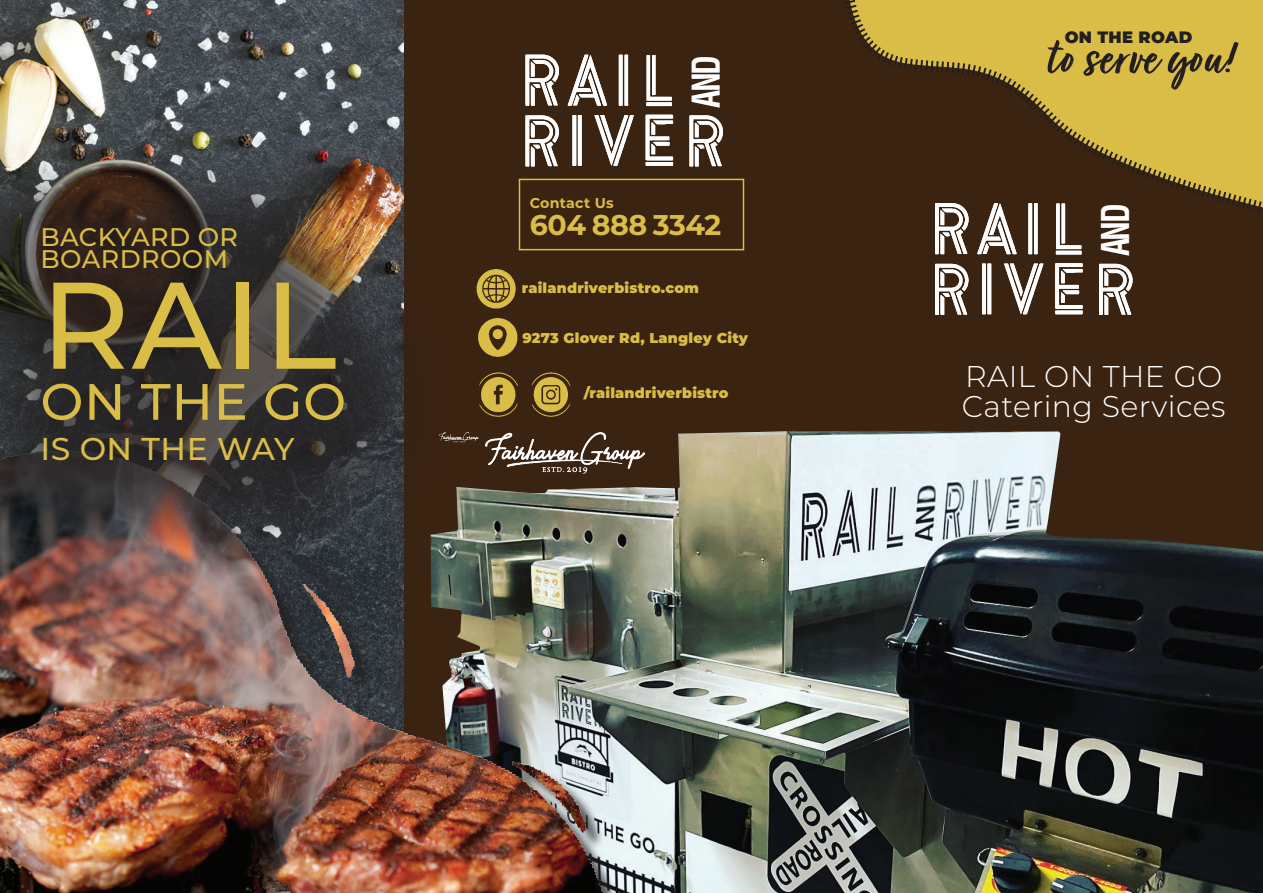
<style>
.page{position:relative;width:1263px;height:893px;background:#3a2311}
.page>*{position:absolute;margin:0;border:0;box-sizing:border-box;transform-origin:0 0}
.Body_Copy_1_-_Justif{font:500 123px "Montserrat";color:#d9bd47}
.Body_Copy_1_-_Justif-2{font:57.15px "Turbinado Bold Pro";letter-spacing:.015em;color:#231f20}
.Body_Copy_1_-_Justif-3{font:500 51px "Montserrat";letter-spacing:.015em;color:#d9bd47}
.t1{font:700 condensed 37.35px "Helvetica LT Std";letter-spacing:-.08em;color:#fff;scale:.87 1}
.Body_Copy_1_-_Justif-4{font:500 31.5px "Montserrat";letter-spacing:.015em;color:#d9bd47}
.Body_Copy_1_-_Justif-5{font:300 30px "Montserrat";letter-spacing:.015em;color:#fff}
.Body_Copy_1_-_Justif-6{font:700 28.5px "Montserrat";letter-spacing:-.015em;color:#d9bd47}
.Body_Copy_1_-_Justif-7{font:500 25.5px "Montserrat";letter-spacing:.015em;color:#d9bd47}
.Body_Copy_1_-_Justif-8{font:900 16.5px "Montserrat";letter-spacing:.015em;color:#231f20}
.Body_Copy_1_-_Justif-9{font:900 14.25px "Montserrat";letter-spacing:.015em;color:#d9bd47}
.Body_Copy_1_-_Justif-10{font:700 14.25px "Montserrat";letter-spacing:.015em;color:#d9bd47}
</style>
<div class="page">
<img style="left:0;top:0;width:404px;height:146px">
<svg style="left:845px;top:0;width:418px;height:224px"></svg>
<img style="left:445px;top:431px;width:818px;height:462px">
<div style="left:0;top:436px;width:624px;height:457px;background:#231f20;opacity:.75"></div>
<div style="left:519px;top:179px;width:225px;height:71px;border:2px solid #d9bd47"></div>
<img style="left:476px;top:269px;width:40px;height:40px">
<img style="left:478px;top:318px;width:40px;height:39px">
<img style="left:479px;top:372px;width:92px;height:45px">
<div style="left:0;top:146px;width:445px;height:417px;background:#231f20;opacity:.75"></div>
<img style="left:485px;top:433px;width:160px;height:41px">
<img style="left:439px;top:433px;width:39px;height:10px">
<svg style="left:572px;top:115px;width:10px;height:51px"></svg>
<svg style="left:619px;top:55px;width:9px;height:51px"></svg>
<svg style="left:594px;top:115px;width:40px;height:51px"></svg>
<svg style="left:646px;top:55px;width:26px;height:51px"></svg>
<svg style="left:568px;top:55px;width:39px;height:51px"></svg>
<svg style="left:646px;top:115px;width:27px;height:51px"></svg>
<svg style="left:525px;top:55px;width:34px;height:51px"></svg>
<svg style="left:689px;top:115px;width:34px;height:51px"></svg>
<svg style="left:525px;top:115px;width:34px;height:51px"></svg>
<svg style="left:982px;top:263px;width:9px;height:51px"></svg>
<svg style="left:1028px;top:203px;width:10px;height:51px"></svg>
<svg style="left:1004px;top:263px;width:39px;height:51px"></svg>
<svg style="left:1056px;top:203px;width:26px;height:52px"></svg>
<svg style="left:977px;top:203px;width:39px;height:51px"></svg>
<svg style="left:1055px;top:263px;width:28px;height:51px"></svg>
<svg style="left:935px;top:203px;width:33px;height:51px"></svg>
<svg style="left:1099px;top:264px;width:33px;height:51px"></svg>
<svg style="left:935px;top:264px;width:33px;height:51px"></svg>
<p class="Body_Copy_1_-_Justif-7" style="left:40px;top:219px;width:199px">BACKYARD OR</p>
<p class="Body_Copy_1_-_Justif-7" style="left:40px;top:241px;width:189px">BOARDROOM</p>
<p class="Body_Copy_1_-_Justif" style="left:40px;top:239px;width:298px">RAIL</p>
<p class="Body_Copy_1_-_Justif-3" style="left:40px;top:366px;width:307px">ON THE GO</p>
<p class="Body_Copy_1_-_Justif-4" style="left:40px;top:427px;width:256px">IS ON THE WAY</p>
<p class="t1" style="left:683px;top:108px;width:62px;rotate:-90deg">AND</p>
<p class="Body_Copy_1_-_Justif-10" style="left:530px;top:193px;width:85px">Contact Us</p>
<p class="Body_Copy_1_-_Justif-6" style="left:530px;top:205px;width:193px">604 888 3342</p>
<p class="Body_Copy_1_-_Justif-9" style="left:522px;top:277px;width:179px">railandriverbistro.com</p>
<p class="Body_Copy_1_-_Justif-9" style="left:522px;top:327px;width:227px">9273 Glover Rd, Langley City</p>
<p class="Body_Copy_1_-_Justif-9" style="left:584px;top:382px;width:146px">/railandriverbistro</p>
<p class="Body_Copy_1_-_Justif-8" style="left:1065px;top:25px;width:129px">ON THE ROAD</p>
<p class="Body_Copy_1_-_Justif-2" style="left:1046px;top:27px;width:190px">to serve you!</p>
<p class="t1" style="left:1092px;top:256px;width:62px;rotate:-90deg">AND</p>
<p class="Body_Copy_1_-_Justif-5" style="left:965px;top:356px;width:259px">RAIL ON THE GO</p>
<p class="Body_Copy_1_-_Justif-5" style="left:962px;top:386px;width:265px">Catering Services</p>
</div>
